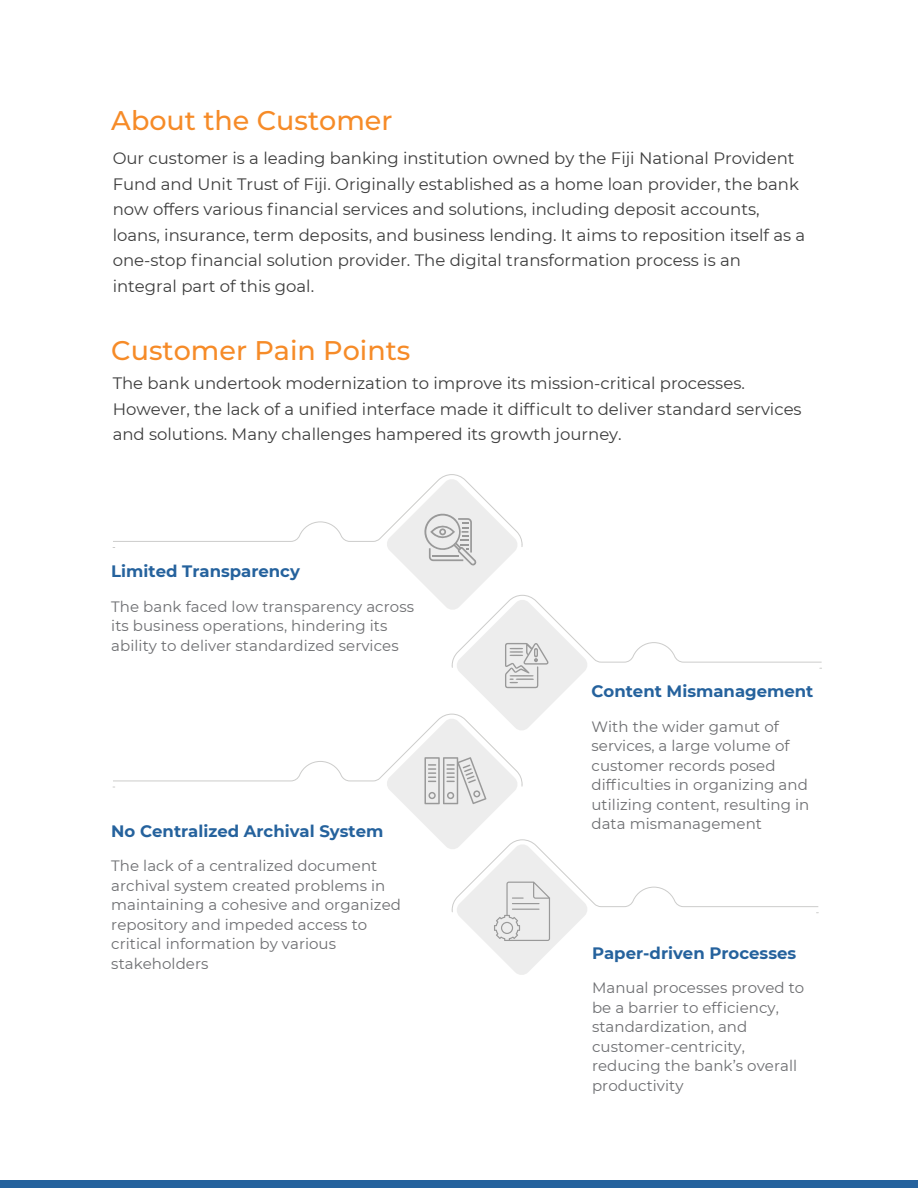
<style>
.page{position:relative;width:918px;height:1188px;background:#fff}
.page>*{position:absolute;margin:0;border:0;box-sizing:border-box;transform-origin:0 0}
.t1{font:500 27px "Montserrat";color:#f68b28}
.t2{font:16.5px/25.5px "Montserrat";color:#3d3d3d}
.t3{font:700 16.5px "Montserrat";color:#25629d}
.t4{font:15px/19.5px "Montserrat";letter-spacing:.005em;color:#6d6e71}
</style>
<div class="page">
<div style="left:0;top:1180px;width:918px;height:8px;background:#25629d"></div>
<svg style="left:112px;top:474px;width:710px;height:501px"></svg>
<h1 class="t1" style="left:111px;top:102px;width:283px">About the Customer</h1>
<p class="t2" style="left:113px;top:145px;width:694px">Our customer is a leading banking institution owned by the Fiji National Provident Fund and Unit Trust of Fiji. Originally established as a home loan provider, the bank now offers various financial services and solutions, including deposit accounts, loans, insurance, term deposits, and business lending. It aims to reposition itself as a one-stop financial solution provider. The digital transformation process is an integral part of this goal.</p>
<h1 class="t1" style="left:111px;top:333px;width:301px">Customer Pain Points</h1>
<p class="t2" style="left:113px;top:370px;width:691px">The bank undertook modernization to improve its mission-critical processes.<br>However, the lack of a unified interface made it difficult to deliver standard services and solutions. Many challenges hampered its growth journey.</p>
<p class="t3" style="left:111px;top:560px;width:190px">Limited Transparency</p>
<p class="t4" style="left:111px;top:596px;width:304px">The bank faced low transparency across its business operations, hindering its ability to deliver standardized services</p>
<p class="t3" style="left:111px;top:819px;width:274px">No Centralized Archival System</p>
<p class="t4" style="left:111px;top:856px;width:291px">The lack of a centralized document archival system created problems in maintaining a cohesive and organized repository and impeded access to critical information by various stakeholders</p>
<p class="t3" style="left:592px;top:680px;width:223px">Content Mismanagement</p>
<p class="t4" style="left:592px;top:716px;width:219px">With the wider gamut of services, a large volume of customer records posed difficulties in organizing and utilizing content, resulting in data mismanagement</p>
<p class="t3" style="left:592px;top:941px;width:206px">Paper-driven Processes</p>
<p class="t4" style="left:592px;top:978px;width:214px">Manual processes proved to be a barrier to efficiency, standardization, and customer-centricity, reducing the bank’s overall productivity</p>
</div>
